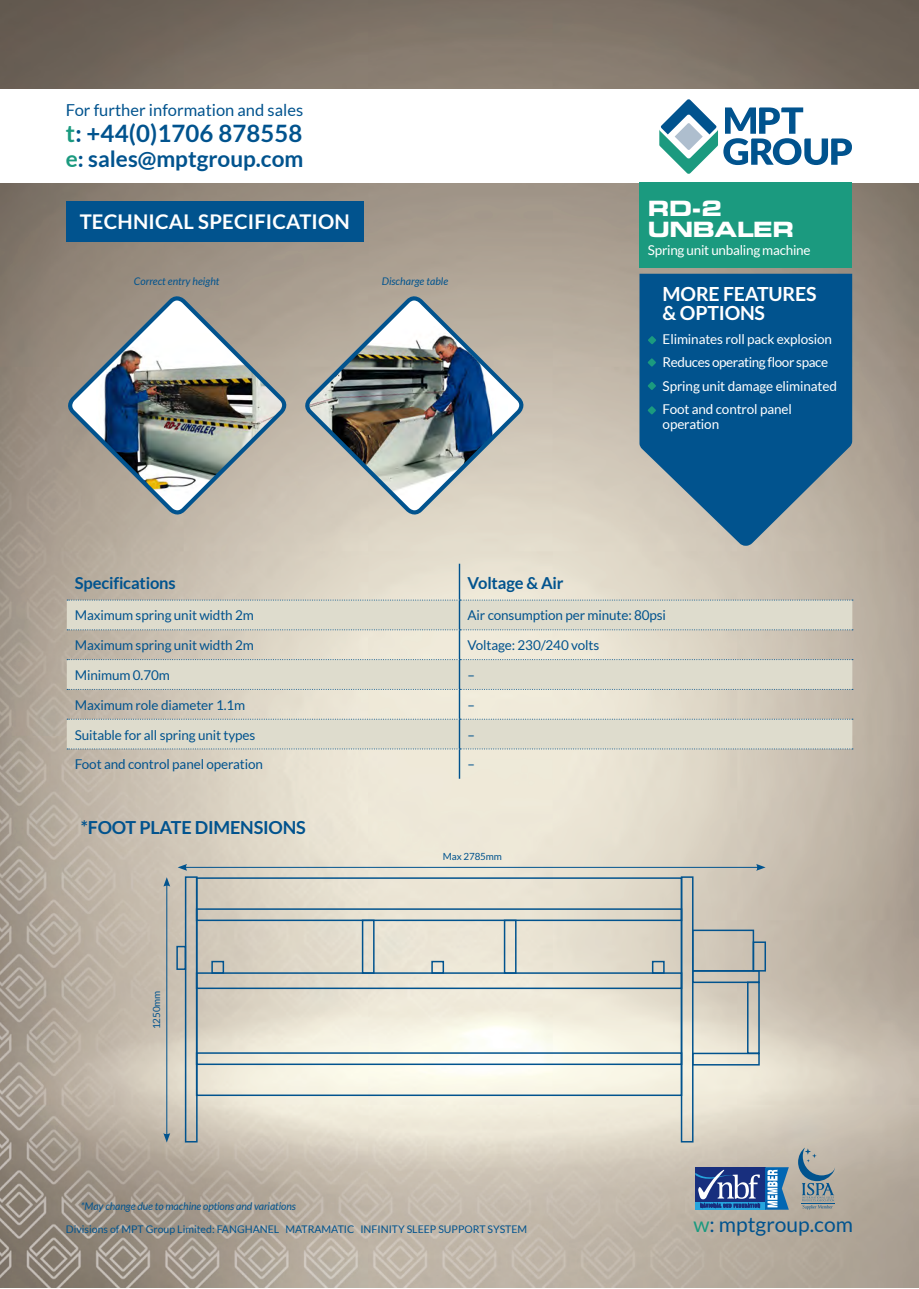
<style>
.page{position:relative;width:919px;height:1289px;background:#fff}
.page>*{position:absolute;margin:0;border:0;box-sizing:border-box;transform-origin:0 0}
.t1{font:700 24px "Lato";letter-spacing:.005em;color:#01538e}
.t2{font:700 22.5px "Lato";color:#01538e}
.t3{font:21px "Lato";color:#01538e}
.t4{font:700 expanded 21px/21px "Square 721 BT";letter-spacing:-.02em;color:#fff}
.t5{font:700 20.25px "Lato";letter-spacing:.01em;color:#fff}
.t6{font:700 19.5px/19.5px "Lato";letter-spacing:-.01em;color:#fff}
.t7{font:700 18px "Lato";letter-spacing:-.01em;color:#01538e}
.t8{font:16.5px "Lato";color:#01538e}
.t9{font:700 16.5px "Lato";letter-spacing:-.01em;color:#01538e}
.t10{font:13.5px "Lato";letter-spacing:-.01em;color:#01538e}
.t11{font:13.5px/23.5px "Lato";letter-spacing:-.01em;color:#fff}
.t12{font:italic 10.5px "Lato";letter-spacing:-.01em;color:#01538e}
.t13{font:10.5px "Lato";color:#01538e}
.t14{font:9.9px "Lato";letter-spacing:-.01em;color:#01538e}
.s1{color:#1b9a7f}
</style>
<div class="page">
<img style="left:0;top:0;width:918px;height:1287px">
<svg style="left:639px;top:274px;width:213px;height:271px;background:#246693"></svg>
<svg style="left:647px;top:335px;width:9px;height:10px"></svg>
<svg style="left:647px;top:358px;width:9px;height:9px"></svg>
<svg style="left:647px;top:381px;width:9px;height:9px"></svg>
<svg style="left:647px;top:406px;width:9px;height:9px"></svg>
<div style="left:0;top:89px;width:918px;height:94px;background:#fff"></div>
<svg style="left:659px;top:99px;width:192px;height:75px"></svg>
<div style="left:639px;top:183px;width:213px;height:85px;background:#1b9a7f"></div>
<div style="left:66px;top:202px;width:298px;height:40px;background:#01538e"></div>
<svg style="left:695px;top:1201px;width:70px;height:8px"></svg>
<div style="left:695px;top:1167px;width:70px;height:34px;background:#182f7e"></div>
<svg style="left:695px;top:1169px;width:64px;height:38px"></svg>
<svg style="left:765px;top:1167px;width:23px;height:42px"></svg>
<svg style="left:798px;top:1147px;width:37px;height:62px;background:#919c9f"></svg>
<hr style="left:459px;top:563px;width:1px;height:36px;background:#01538e">
<svg style="left:67px;top:599px;width:785px;height:179px;background:#dbd7c9"></svg>
<img style="left:67px;top:295px;width:221px;height:224px">
<img style="left:304px;top:295px;width:221px;height:224px">
<div style="left:185px;top:876px;width:12px;height:266px;border:2px solid #01538e"></div>
<div style="left:680px;top:876px;width:13px;height:266px;border:2px solid #01538e"></div>
<div style="left:747px;top:981px;width:12px;height:73px;border:2px solid #01538e"></div>
<div style="left:196px;top:877px;width:486px;height:218px;border:2px solid #01538e"></div>
<div style="left:196px;top:908px;width:486px;height:13px;border:2px solid #01538e"></div>
<div style="left:196px;top:1052px;width:486px;height:13px;border:2px solid #01538e"></div>
<div style="left:196px;top:972px;width:486px;height:17px;border:2px solid #01538e"></div>
<div style="left:504px;top:919px;width:12px;height:54px;border:2px solid #01538e"></div>
<div style="left:692px;top:929px;width:62px;height:42px;border:2px solid #01538e"></div>
<div style="left:692px;top:970px;width:67px;height:13px;border:2px solid #01538e"></div>
<div style="left:692px;top:1052px;width:67px;height:13px;border:2px solid #01538e"></div>
<div style="left:752px;top:941px;width:14px;height:30px;border:2px solid #01538e"></div>
<div style="left:652px;top:960px;width:12px;height:13px;border:2px solid #01538e"></div>
<div style="left:431px;top:960px;width:13px;height:13px;border:2px solid #01538e"></div>
<div style="left:211px;top:960px;width:13px;height:13px;border:2px solid #01538e"></div>
<div style="left:176px;top:945px;width:10px;height:24px;border:2px solid #01538e"></div>
<div style="left:362px;top:919px;width:12px;height:54px;border:2px solid #01538e"></div>
<hr style="left:166px;top:884px;width:1px;height:251px;background:#01538e">
<svg style="left:163px;top:877px;width:7px;height:9px"></svg>
<svg style="left:163px;top:1133px;width:7px;height:9px"></svg>
<hr style="left:185px;top:867px;width:573px;height:1px;background:#01538e">
<svg style="left:178px;top:864px;width:9px;height:6px"></svg>
<svg style="left:756px;top:864px;width:9px;height:6px"></svg>
<p class="t8" style="left:66px;top:101px;width:239px">For further information and sales</p>
<h1 class="t1" style="left:66px;top:119px;width:238px"><span class="s1">t</span>: +44(0)1706 878558</h1>
<h2 class="t2" style="left:66px;top:146px;width:239px"><span class="s1">e</span>: sales@mptgroup.com</h2>
<h3 class="t5" style="left:80px;top:210px;width:272px">TECHNICAL SPECIFICATION</h3>
<p class="t12" style="left:134px;top:275px;width:87px">Correct entry height</p>
<p class="t12" style="left:381px;top:275px;width:68px">Discharge table</p>
<h3 class="t4" style="left:648px;top:198px;width:147px">RD-2<br>UNBALER</h3>
<p class="t11" style="left:648px;top:238px;width:164px">Spring unit unbaling machine</p>
<h3 class="t6" style="left:662px;top:283px;width:155px">MORE FEATURES &amp; OPTIONS</h3>
<p class="t11" style="left:662px;top:327px;width:176px">Eliminates roll pack explosion<br>Reduces operating floor space<br>Spring unit damage eliminated<br>Foot and control panel</p>
<p class="t11" style="left:662px;top:412px;width:58px">operation</p>
<p class="t9" style="left:75px;top:573px;width:102px">Specifications</p>
<p class="t9" style="left:467px;top:573px;width:97px">Voltage &amp; Air</p>
<p class="t10" style="left:75px;top:608px;width:180px">Maximum spring unit width 2m</p>
<p class="t10" style="left:467px;top:608px;width:200px">Air consumption per minute: 80psi</p>
<p class="t10" style="left:75px;top:637px;width:180px">Maximum spring unit width 2m</p>
<p class="t10" style="left:467px;top:637px;width:133px">Voltage: 230/240 volts</p>
<p class="t10" style="left:75px;top:667px;width:96px">Minimum 0.70m</p>
<p class="t10" style="left:467px;top:667px;width:9px">–</p>
<p class="t10" style="left:75px;top:697px;width:172px">Maximum role diameter 1.1m</p>
<p class="t10" style="left:467px;top:697px;width:9px">–</p>
<p class="t10" style="left:75px;top:727px;width:182px">Suitable for all spring unit types</p>
<p class="t10" style="left:467px;top:727px;width:9px">–</p>
<p class="t10" style="left:75px;top:757px;width:190px">Foot and control panel operation</p>
<p class="t10" style="left:467px;top:757px;width:9px">–</p>
<h3 class="t7" style="left:81px;top:817px;width:226px">*FOOT PLATE DIMENSIONS</h3>
<p class="t14" style="left:151px;top:1029px;width:40px;rotate:-90deg">1250mm</p>
<p class="t14" style="left:443px;top:851px;width:61px">Max 2785mm</p>
<p class="t12" style="left:81px;top:1199px;width:216px">*May change due to machine options and variations</p>
<p class="t13" style="left:66px;top:1222px;width:463px">Divisions of MPT Group Limited: FANGHANEL MATRAMATIC INFINITY SLEEP SUPPORT SYSTEM</p>
<h3 class="t3" style="left:693px;top:1212px;width:161px"><span class="s1">w</span>: mptgroup.com</h3>
</div>
